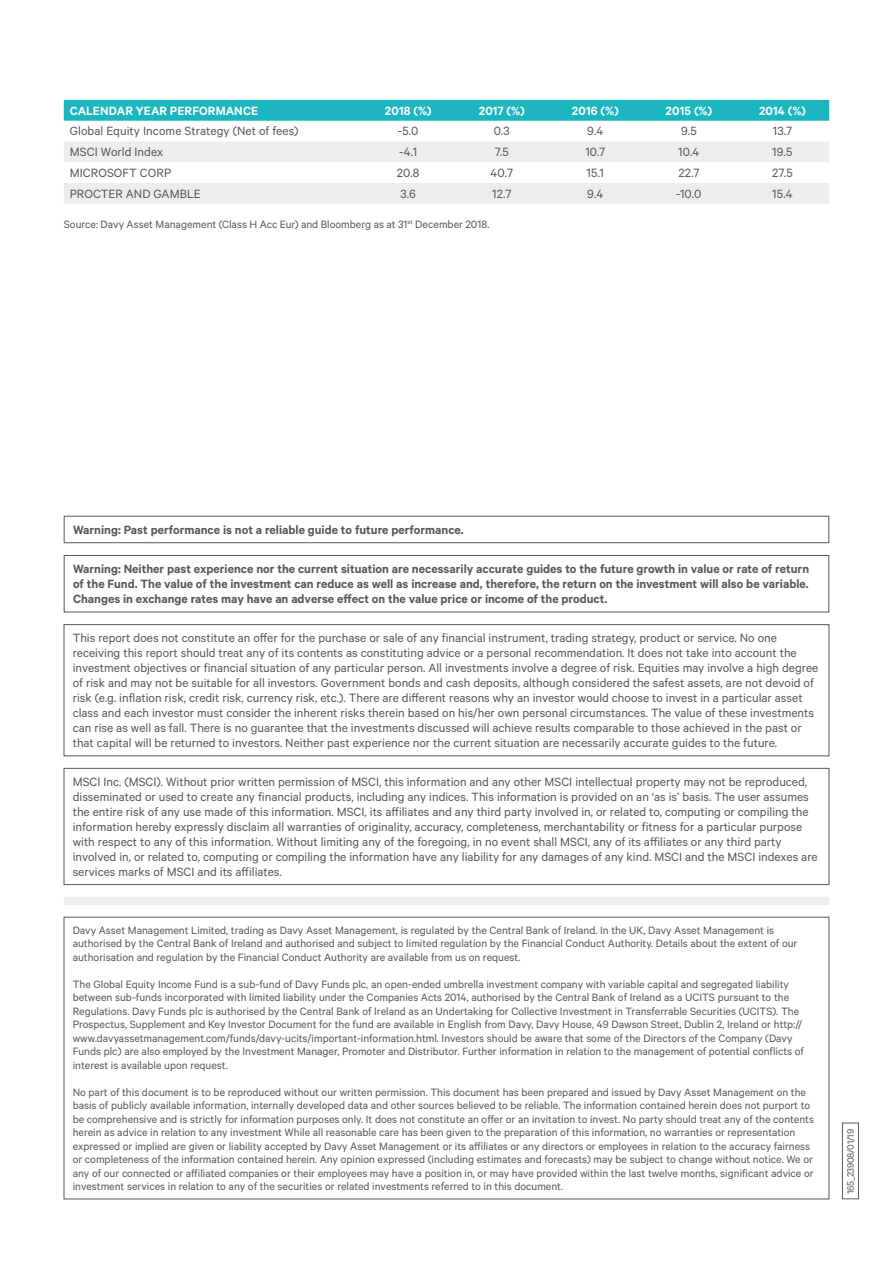
<style>
.page{position:relative;width:893px;height:1263px;background:#fff}
.page>*{position:absolute;margin:0;border:0;box-sizing:border-box;transform-origin:0 0}
.t1{font:13.5px/15px "Calibre";color:#575756}
.t2{font:600 13.5px/15px "Calibre";color:#575756;text-align:justify}
.t3{font:600 13.5px "Calibre";letter-spacing:.01em;color:#fff}
.t4{font:12px/13.5px "Calibre";color:#575756}
.t5{font:10.5px "Calibre";letter-spacing:-.02em;color:#575756}
</style>
<div class="page">
<div style="left:64px;top:897px;width:765px;height:8px;background:#ededed"></div>
<div style="left:64px;top:100px;width:765px;height:21px;background:#1cb5c0"></div>
<svg style="left:64px;top:142px;width:765px;height:62px;fill:#ededed"></svg>
<div style="left:64px;top:624px;width:765px;height:132px;border:1px solid #575756"></div>
<div style="left:64px;top:768px;width:765px;height:117px;border:1px solid #575756"></div>
<div style="left:64px;top:555px;width:765px;height:57px;border:1px solid #575756"></div>
<div style="left:64px;top:516px;width:765px;height:27px;border:1px solid #575756"></div>
<div style="left:842px;top:1123px;width:17px;height:76px;border:1px solid #575756"></div>
<p class="t3" style="left:70px;top:102px;width:190px">CALENDAR YEAR PERFORMANCE</p>
<p class="t3" style="left:385px;top:102px;width:48px">2018 (%)</p>
<p class="t3" style="left:479px;top:102px;width:47px">2017 (%)</p>
<p class="t3" style="left:572px;top:102px;width:48px">2016 (%)</p>
<p class="t3" style="left:666px;top:102px;width:48px">2015 (%)</p>
<p class="t3" style="left:759px;top:102px;width:48px">2014 (%)</p>
<p class="t1" style="left:70px;top:123px;width:230px">Global Equity Income Strategy (Net of fees)</p>
<p class="t1" style="left:398px;top:123px;width:22px">-5.0</p>
<p class="t1" style="left:494px;top:123px;width:18px">0.3</p>
<p class="t1" style="left:587px;top:123px;width:18px">9.4</p>
<p class="t1" style="left:681px;top:123px;width:17px">9.5</p>
<p class="t1" style="left:773px;top:123px;width:21px">13.7</p>
<p class="t1" style="left:70px;top:144px;width:95px">MSCI World Index</p>
<p class="t1" style="left:399px;top:144px;width:19px">-4.1</p>
<p class="t1" style="left:495px;top:144px;width:16px">7.5</p>
<p class="t1" style="left:585px;top:144px;width:21px">10.7</p>
<p class="t1" style="left:678px;top:144px;width:23px">10.4</p>
<p class="t1" style="left:772px;top:144px;width:22px">19.5</p>
<p class="t1" style="left:70px;top:165px;width:103px">MICROSOFT CORP</p>
<p class="t1" style="left:397px;top:165px;width:24px">20.8</p>
<p class="t1" style="left:491px;top:165px;width:24px">40.7</p>
<p class="t1" style="left:587px;top:165px;width:19px">15.1</p>
<p class="t1" style="left:678px;top:165px;width:23px">22.7</p>
<p class="t1" style="left:772px;top:165px;width:22px">27.5</p>
<p class="t1" style="left:70px;top:186px;width:132px">PROCTER AND GAMBLE</p>
<p class="t1" style="left:400px;top:186px;width:17px">3.6</p>
<p class="t1" style="left:492px;top:186px;width:21px">12.7</p>
<p class="t1" style="left:587px;top:186px;width:18px">9.4</p>
<p class="t1" style="left:676px;top:186px;width:27px">-10.0</p>
<p class="t1" style="left:772px;top:186px;width:22px">15.4</p>
<p class="t4" style="left:64px;top:217px;width:427px">Source: Davy Asset Management (Class H Acc Eur) and Bloomberg as at 31<sup>st</sup> December 2018.</p>
<p class="t2" style="left:73px;top:522px;width:392px">Warning: Past performance is not a reliable guide to future performance.</p>
<p class="t2" style="left:73px;top:561px;width:738px">Warning: Neither past experience nor the current situation are necessarily accurate guides to the future growth in value or rate of return of the Fund. The value of the investment can reduce as well as increase and, therefore, the return on the investment will also be variable.<br>Changes in exchange rates may have an adverse effect on the value price or income of the product.</p>
<p class="t1" style="left:73px;top:630px;width:747px">This report does not constitute an offer for the purchase or sale of any financial instrument, trading strategy, product or service. No one receiving this report should treat any of its contents as constituting advice or a personal recommendation. It does not take into account the investment objectives or financial situation of any particular person. All investments involve a degree of risk. Equities may involve a high degree of risk and may not be suitable for all investors. Government bonds and cash deposits, although considered the safest assets, are not devoid of risk (e.g. inflation risk, credit risk, currency risk, etc.). There are different reasons why an investor would choose to invest in a particular asset class and each investor must consider the inherent risks therein based on his/her own personal circumstances. The value of these investments can rise as well as fall. There is no guarantee that the investments discussed will achieve results comparable to those achieved in the past or that capital will be returned to investors. Neither past experience nor the current situation are necessarily accurate guides to the future.</p>
<p class="t1" style="left:73px;top:774px;width:746px">MSCI Inc. (MSCI). Without prior written permission of MSCI, this information and any other MSCI intellectual property may not be reproduced, disseminated or used to create any financial products, including any indices. This information is provided on an ‘as is’ basis. The user assumes the entire risk of any use made of this information. MSCI, its affiliates and any third party involved in, or related to, computing or compiling the information hereby expressly disclaim all warranties of originality, accuracy, completeness, merchantability or fitness for a particular purpose with respect to any of this information. Without limiting any of the foregoing, in no event shall MSCI, any of its affiliates or any third party involved in, or related to, computing or compiling the information have any liability for any damages of any kind. MSCI and the MSCI indexes are services marks of MSCI and its affiliates.</p>
<p class="t4" style="left:73px;top:923px;width:726px">Davy Asset Management Limited, trading as Davy Asset Management, is regulated by the Central Bank of Ireland. In the UK, Davy Asset Management is authorised by the Central Bank of Ireland and authorised and subject to limited regulation by the Financial Conduct Authority. Details about the extent of our authorisation and regulation by the Financial Conduct Authority are available from us on request.</p>
<p class="t4" style="left:73px;top:977px;width:733px">The Global Equity Income Fund is a sub-fund of Davy Funds plc, an open-ended umbrella investment company with variable capital and segregated liability between sub-funds incorporated with limited liability under the Companies Acts 2014, authorised by the Central Bank of Ireland as a UCITS pursuant to the Regulations. Davy Funds plc is authorised by the Central Bank of Ireland as an Undertaking for Collective Investment in Transferrable Securities (UCITS). The Prospectus, Supplement and Key Investor Document for the fund are available in English from Davy, Davy House, 49 Dawson Street, Dublin 2, Ireland or http:// www.davyassetmanagement.com/funds/davy-ucits/important-information.html. Investors should be aware that some of the Directors of the Company (Davy Funds plc) are also employed by the Investment Manager, Promoter and Distributor. Further information in relation to the management of potential conflicts of interest is available upon request.</p>
<p class="t4" style="left:73px;top:1085px;width:743px">No part of this document is to be reproduced without our written permission. This document has been prepared and issued by Davy Asset Management on the basis of publicly available information, internally developed data and other sources believed to be reliable. The information contained herein does not purport to be comprehensive and is strictly for information purposes only. It does not constitute an offer or an invitation to invest. No party should treat any of the contents herein as advice in relation to any investment While all reasonable care has been given to the preparation of this information, no warranties or representation expressed or implied are given or liability accepted by Davy Asset Management or its affiliates or any directors or employees in relation to the accuracy fairness or completeness of the information contained herein. Any opinion expressed (including estimates and forecasts) may be subject to change without notice. We or any of our connected or affiliated companies or their employees may have a position in, or may have provided within the last twelve months, significant advice or investment services in relation to any of the securities or related investments referred to in this document.</p>
<p class="t5" style="left:844px;top:1194px;width:67px;rotate:-90deg">165_23908/01/19</p>
</div>
